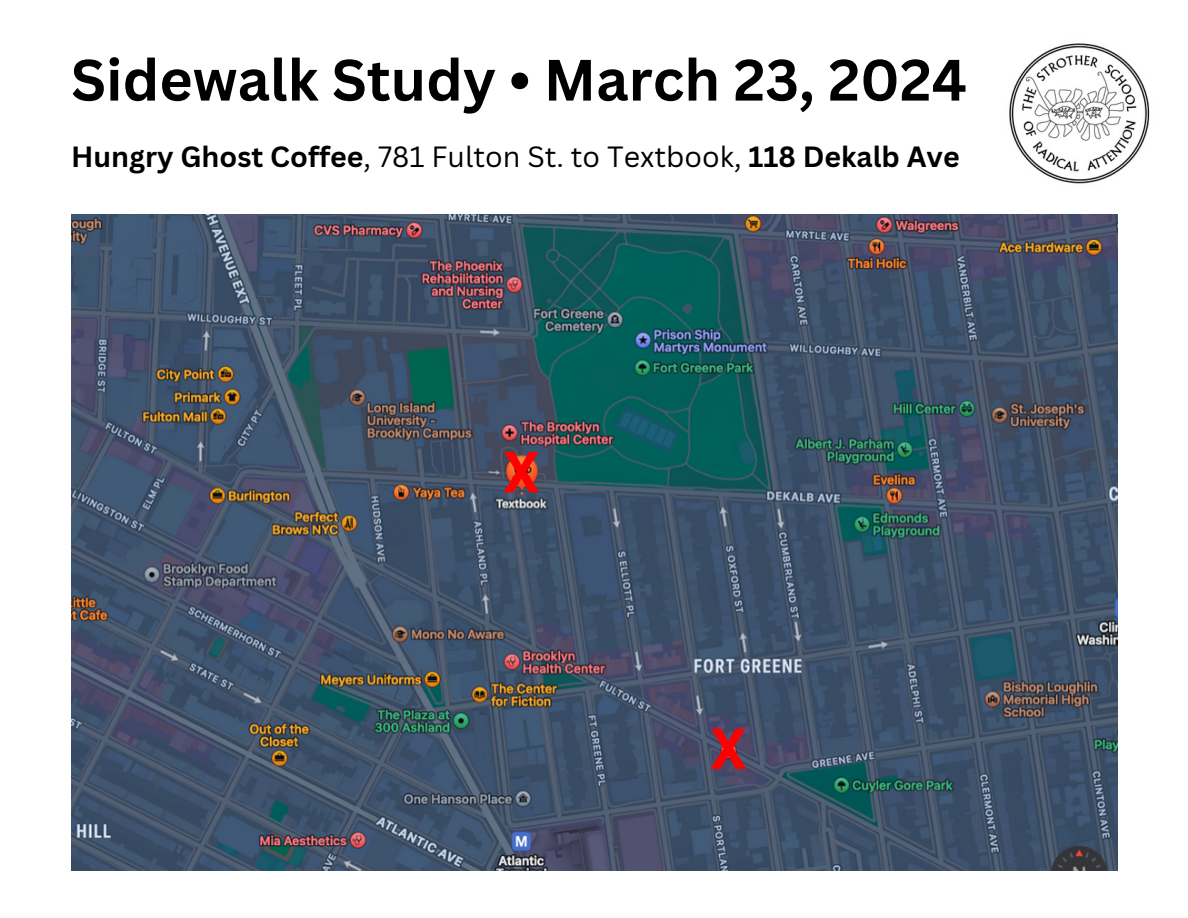
<style>
.page{position:relative;width:1188px;height:918px;background:#fff}
.page>*{position:absolute;margin:0;border:0;box-sizing:border-box;transform-origin:0 0}
.t1{font:700 57px "Canva Sans";color:#000}
.t2{font:700 56.1px "Helvetica World";color:#f00}
.t3{font:700 28.5px "Canva Sans";color:#000}
.s1{font-weight:400}
</style>
<div class="page">
<img style="left:71px;top:215px;width:1046px;height:656px">
<img style="left:1009px;top:43px;width:141px;height:141px">
<p class="t1" style="left:71px;top:40px;width:897px">Sidewalk Study • March 23, 2024</p>
<p class="t3" style="left:71px;top:136px;width:890px">Hungry Ghost Coffee<span class="s1">, 781 Fulton St. to Textbook,</span> 118 Dekalb Ave</p>
<p class="t2" style="left:503px;top:427px;width:38px">X</p>
<p class="t2" style="left:710px;top:703px;width:38px">X</p>
</div>
